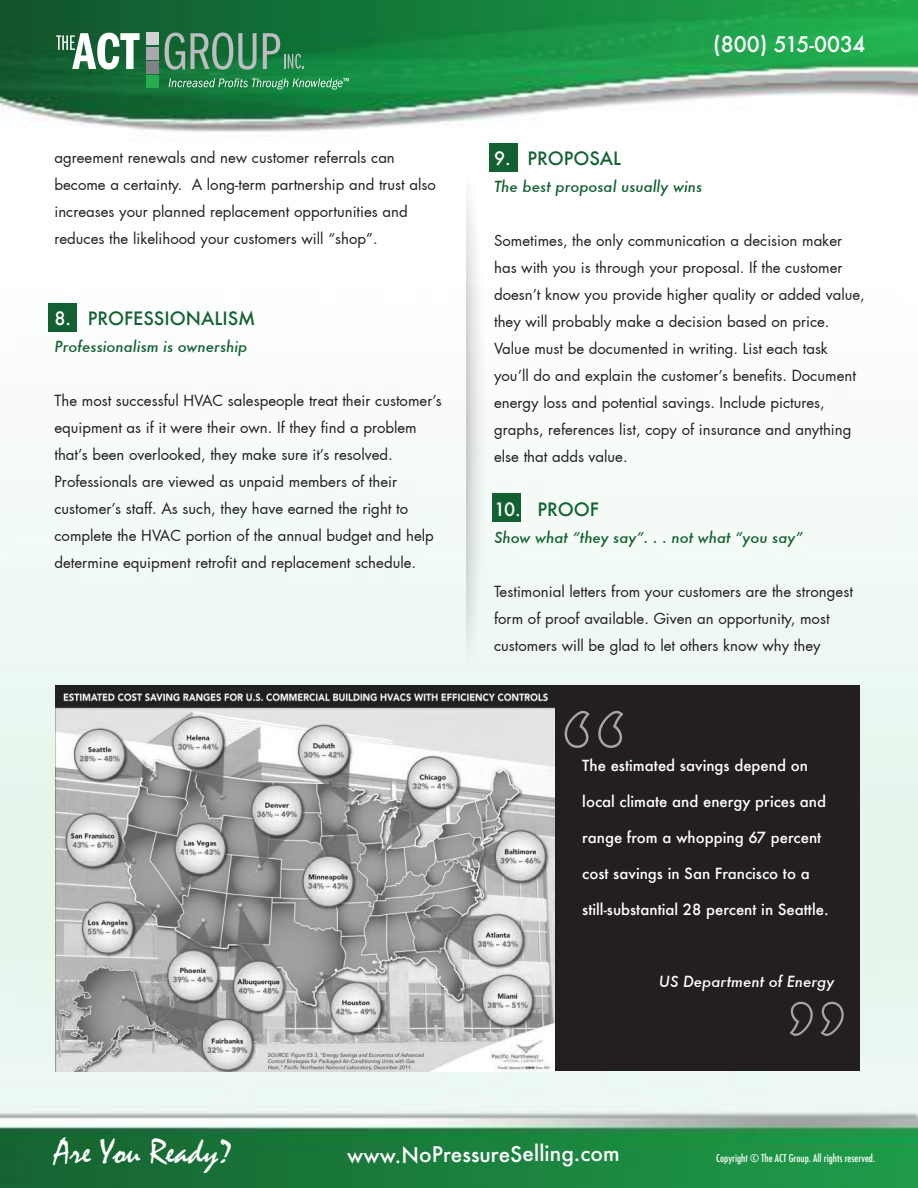
<style>
.page{position:relative;width:918px;height:1188px;background:#fff}
.page>*{position:absolute;margin:0;border:0;box-sizing:border-box;transform-origin:0 0}
.t1{font:36px "Mistral";color:#fff}
.t2{font:500 21px "Futura";color:#fff}
.t3{font:500 18px "Futura";color:#136132}
.t4{font:15px/27px "Futura";color:#231f20}
.t5{font:500 15px "Futura";color:#fff}
.t6{font:italic 500 15px "Futura";color:#136132}
.t7{font:italic 500 15px "Futura";color:#fff}
.t8{font:500 condensed 10.5px "Futura";color:#fff}
.s1{color:#fff}
</style>
<div class="page">
<img style="left:0;top:0;width:918px;height:1188px">
<svg style="left:165px;top:33px;width:92px;height:37px;background:#528b6a"></svg>
<svg style="left:169px;top:78px;width:180px;height:12px;background:#449b66"></svg>
<div style="left:147px;top:76px;width:12px;height:12px;background:#24ad4a"></div>
<div style="left:147px;top:61px;width:12px;height:13px;background:#808285"></div>
<div style="left:147px;top:47px;width:12px;height:12px;background:#a8a9ad"></div>
<div style="left:147px;top:33px;width:12px;height:12px;background:#d1d2d4"></div>
<svg style="left:56px;top:33px;width:84px;height:37px"></svg>
<svg style="left:263px;top:33px;width:41px;height:36px"></svg>
<div style="left:546px;top:686px;width:314px;height:385px;background:#231f20"></div>
<svg style="left:790px;top:1002px;width:54px;height:33px"></svg>
<svg style="left:565px;top:711px;width:58px;height:37px"></svg>
<img style="left:466px;top:168px;width:40px;height:503px">
<img style="left:55px;top:686px;width:500px;height:385px">
<div style="left:48px;top:303px;width:29px;height:29px;background:#136132"></div>
<div style="left:489px;top:143px;width:29px;height:29px;background:#136132"></div>
<div style="left:492px;top:493px;width:29px;height:29px;background:#136132"></div>
<p class="t4" style="left:54px;top:144px;width:383px">agreement renewals and new customer referrals can become a certainty. A long-term partnership and trust also increases your planned replacement opportunities and reduces the likelihood your customers will “shop”.</p>
<p class="t3" style="left:54px;top:306px;width:203px"><span class="s1">8.</span> PROFESSIONALISM</p>
<p class="t6" style="left:54px;top:336px;width:195px">Professionalism is ownership</p>
<p class="t4" style="left:54px;top:387px;width:389px">The most successful HVAC salespeople treat their customer’s equipment as if it were their own. If they find a problem that’s been overlooked, they make sure it’s resolved.<br>Professionals are viewed as unpaid members of their customer’s staff. As such, they have earned the right to complete the HVAC portion of the annual budget and help determine equipment retrofit and replacement schedule.</p>
<h2 class="t2" style="left:713px;top:29px;width:154px">(800) 515-0034</h2>
<p class="t3" style="left:494px;top:146px;width:129px"><span class="s1">9.</span> PROPOSAL</p>
<p class="t6" style="left:494px;top:176px;width:210px">The best proposal usually wins</p>
<p class="t4" style="left:494px;top:227px;width:372px">Sometimes, the only communication a decision maker has with you is through your proposal. If the customer doesn’t know you provide higher quality or added value, they will probably make a decision based on price.<br>Value must be documented in writing. List each task you’ll do and explain the customer’s benefits. Document energy loss and potential savings. Include pictures, graphs, references list, copy of insurance and anything else that adds value.</p>
<p class="t3" style="left:494px;top:497px;width:106px"><span class="s1">10.</span> PROOF</p>
<p class="t6" style="left:494px;top:527px;width:310px">Show what “they say”. . . not what “you say”</p>
<p class="t4" style="left:494px;top:578px;width:360px">Testimonial letters from your customers are the strongest form of proof available. Given an opportunity, most customers will be glad to let others know why they</p>
<p class="t5" style="left:582px;top:755px;width:227px">The estimated savings depend on</p>
<p class="t5" style="left:582px;top:791px;width:245px">local climate and energy prices and</p>
<p class="t5" style="left:582px;top:827px;width:241px">range from a whopping 67 percent</p>
<p class="t5" style="left:582px;top:863px;width:229px">cost savings in San Francisco to a</p>
<p class="t5" style="left:582px;top:899px;width:248px">still-substantial 28 percent in Seattle.</p>
<p class="t7" style="left:659px;top:971px;width:177px">US Department of Energy</p>
<h1 class="t1" style="left:54px;top:1131px;width:180px">Are You Ready?</h1>
<h2 class="t2" style="left:347px;top:1142px;width:274px;rotate:-1deg">www.NoPressureSelling.com</h2>
<p class="t8" style="left:716px;top:1152px;width:161px">Copyright © The ACT Group. All rights reserved.</p>
</div>
